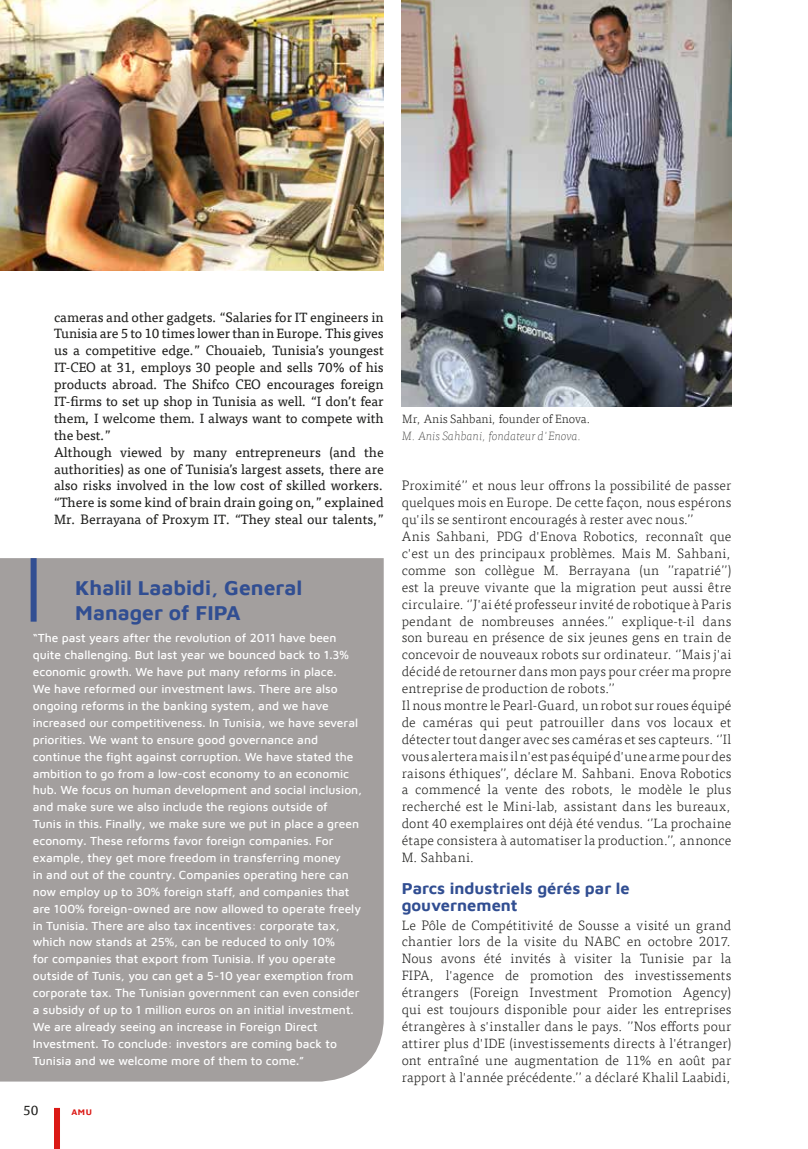
<style>
.page{position:relative;width:808px;height:1149px;background:#fff}
.page>*{position:absolute;margin:0;border:0;box-sizing:border-box;transform-origin:0 0}
.t1{font:700 21px/25.2px "Maven Pro";color:#314e92}
.t2{font:700 16.5px/17px "Maven Pro";color:#314e92}
.t3{font:300 13.5px/16.8px "Tisa Offc";letter-spacing:.015em;color:#1d1d1b}
.t4{font:13.5px/16.8px "Tisa Offc";letter-spacing:-.005em;color:#1d1d1b}
.t5{font:500 12px/16.8px "Maven Pro";color:#fff}
.t6{font:italic 100 12px "Tisa Offc";color:#1d1d1b}
.t7{font:300 12px "Tisa Offc";color:#1d1d1b}
.t8{font:700 8.55px "Maven Pro";color:#db1915}
</style>
<div class="page">
<div style="left:54px;top:1107px;width:6px;height:41px;background:#db1915"></div>
<div style="left:0;top:558px;width:384px;height:523px;background:#a39f9e"></div>
<img style="left:0;top:0;width:384px;height:271px">
<img style="left:402px;top:0;width:329px;height:406px">
<div style="left:31px;top:558px;width:6px;height:63px;background:#314e92"></div>
<p class="t4" style="left:54px;top:309px;width:331px">cameras and other gadgets. “Salaries for IT engineers in Tunisia are 5 to 10 times lower than in Europe. This gives us a competitive edge.” Chouaieb, Tunisia’s youngest IT-CEO at 31, employs 30 people and sells 70% of his products abroad. The Shifco CEO encourages foreign IT-firms to set up shop in Tunisia as well. “I don’t fear them, I welcome them. I always want to compete with the best.”<br>Although viewed by many entrepreneurs (and the authorities) as one of Tunisia’s largest assets, there are also risks involved in the low cost of skilled workers. “There is some kind of brain drain going on,” explained Mr. Berrayana of Proxym IT. “They steal our talents,”</p>
<h1 class="t1" style="left:75px;top:573px;width:229px">Khalil Laabidi, General<br>Manager of FIPA</h1>
<p class="t5" style="left:33px;top:629px;width:331px">“The past years after the revolution of 2011 have been quite challenging. But last year we bounced back to 1.3% economic growth. We have put many reforms in place.<br>We have reformed our investment laws. There are also ongoing reforms in the banking system, and we have increased our competitiveness. In Tunisia, we have several priorities. We want to ensure good governance and continue the fight against corruption. We have stated the ambition to go from a low-cost economy to an economic hub. We focus on human development and social inclusion, and make sure we also include the regions outside of<br>Tunis in this. Finally, we make sure we put in place a green economy. These reforms favor foreign companies. For example, they get more freedom in transferring money<br>in and out of the country. Companies operating here can now employ up to 30% foreign staff, and companies that are 100% foreign-owned are now allowed to operate freely in Tunisia. There are also tax incentives: corporate tax, which now stands at 25%, can be reduced to only 10%<br>for companies that export from Tunisia. If you operate outside of Tunis, you can get a 5-10 year exemption from corporate tax. The Tunisian government can even consider a subsidy of up to 1 million euros on an initial investment.<br>We are already seeing an increase in Foreign Direct Investment. To conclude: investors are coming back to Tunisia and we welcome more of them to come.”</p>
<p class="t4" style="left:23px;top:1102px;width:17px">50</p>
<p class="t8" style="left:71px;top:1105px;width:22px">AMU</p>
<p class="t7" style="left:402px;top:412px;width:190px">Mr, Anis Sahbani, founder of Enova.</p>
<p class="t6" style="left:402px;top:429px;width:181px">M. Anis Sahbani, fondateur d'Enova.</p>
<p class="t3" style="left:402px;top:477px;width:331px">Proximité’’ et nous leur offrons la possibilité de passer quelques mois en Europe. De cette façon, nous espérons qu'ils se sentiront encouragés à rester avec nous.’’<br>Anis Sahbani, PDG d'Enova Robotics, reconnaît que c'est un des principaux problèmes. Mais M. Sahbani, comme son collègue M. Berrayana (un ’’rapatrié’’) est la preuve vivante que la migration peut aussi être circulaire. ‘’J'ai été professeur invité de robotique à Paris pendant de nombreuses années.’’ explique-t-il dans son bureau en présence de six jeunes gens en train de concevoir de nouveaux robots sur ordinateur. ‘’Mais j'ai décidé de retourner dans mon pays pour créer ma propre entreprise de production de robots.’’<br>Il nous montre le Pearl-Guard, un robot sur roues équipé de caméras qui peut patrouiller dans vos locaux et détecter tout danger avec ses caméras et ses capteurs. ‘’Il vous alertera mais il n'est pas équipé d'une arme pour des raisons éthiques’’, déclare M. Sahbani. Enova Robotics a commencé la vente des robots, le modèle le plus recherché est le Mini-lab, assistant dans les bureaux, dont 40 exemplaires ont déjà été vendus. ‘’La prochaine étape consistera à automatiser la production.’’, annonce M. Sahbani.</p>
<p class="t2" style="left:402px;top:878px;width:230px">Parcs industriels gérés par le gouvernement</p>
<p class="t3" style="left:402px;top:916px;width:331px;text-align:justify">Le Pôle de Compétitivité de Sousse a visité un grand chantier lors de la visite du NABC en octobre 2017.<br>Nous avons été invités à visiter la Tunisie par la FIPA, l'agence de promotion des investissements étrangers (Foreign Investment Promotion Agency) qui est toujours disponible pour aider les entreprises étrangères à s'installer dans le pays. ’’Nos efforts pour attirer plus d'IDE (investissements directs à l'étranger) ont entraîné une augmentation de 11% en août par rapport à l'année précédente.’’ a déclaré Khalil Laabidi,</p>
</div>
